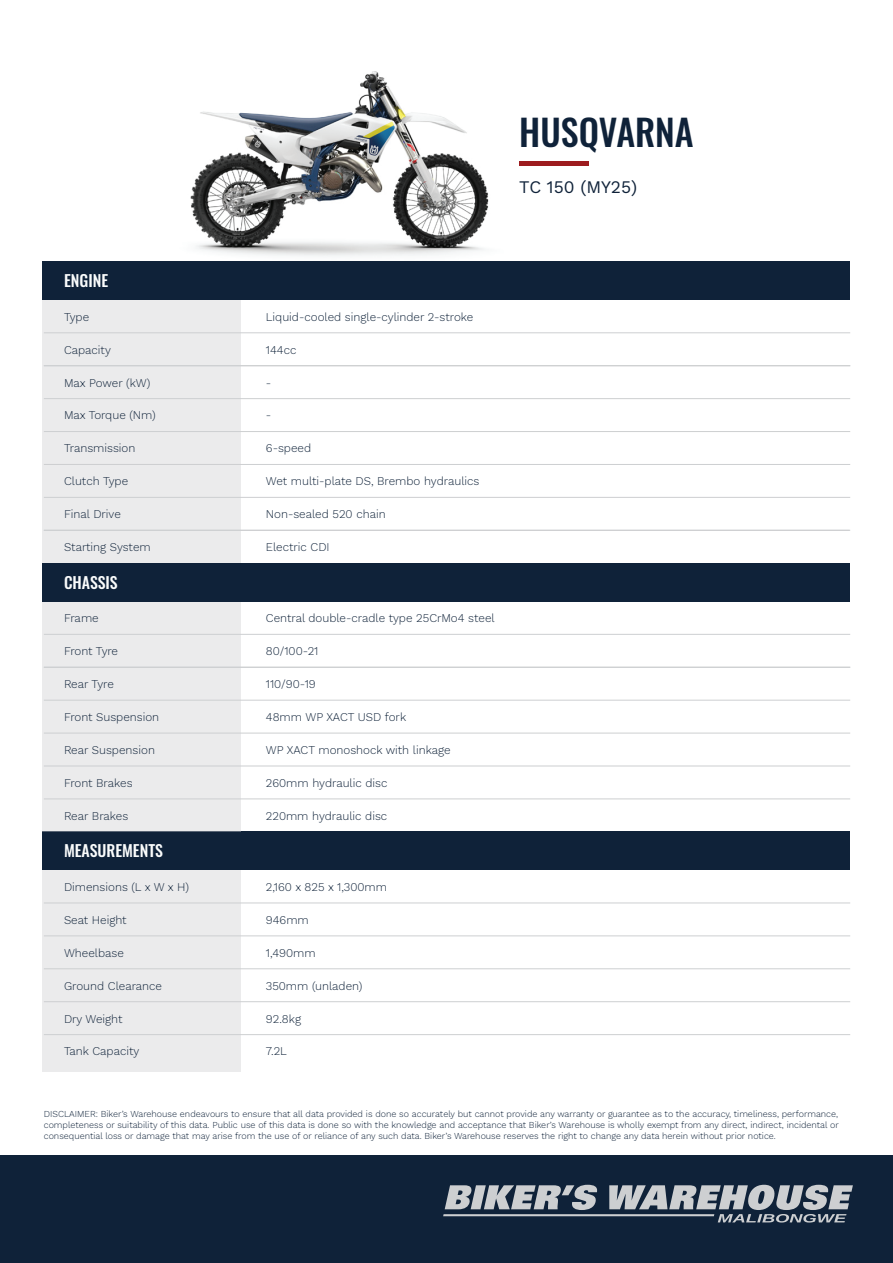
<style>
.page{position:relative;width:893px;height:1263px;background:#fff}
.page>*{position:absolute;margin:0;border:0;box-sizing:border-box;transform-origin:0 0}
.t1{font:500 36.15px "Oswald";color:#0f2239}
.t2{font:17.4px "Work Sans";color:#0f2239}
.t3{font:500 15.9px "Oswald";color:#fafcfc}
.t4{font:300 11.7px "Work Sans";color:#0f2239}
.t5{font:300 11.7px "Work Sans";letter-spacing:-.025em;color:#0f2239}
.t6{font:300 9px/10.8px "Work Sans";color:#0f2239;text-align:justify}
</style>
<div class="page">
<img style="left:174px;top:71px;width:338px;height:191px">
<div style="left:0;top:1155px;width:893px;height:108px;background:#0f2239"></div>
<svg style="left:443px;top:1185px;width:410px;height:37px"></svg>
<hr style="left:519px;top:162px;width:70px;height:4px;background:#9d1c1f">
<div style="left:43px;top:832px;width:807px;height:38px;background:#0f2239"></div>
<div style="left:43px;top:300px;width:198px;height:263px;background:#ebebec"></div>
<div style="left:43px;top:262px;width:807px;height:38px;background:#0f2239"></div>
<hr style="left:44px;top:332px;width:806px;height:1px;background:#cdcfd1">
<hr style="left:44px;top:365px;width:806px;height:1px;background:#cdcfd1">
<hr style="left:44px;top:398px;width:806px;height:1px;background:#cdcfd1">
<hr style="left:44px;top:431px;width:806px;height:1px;background:#cdcfd1">
<hr style="left:44px;top:464px;width:806px;height:1px;background:#cdcfd1">
<hr style="left:44px;top:497px;width:806px;height:1px;background:#cdcfd1">
<div style="left:43px;top:601px;width:198px;height:231px;background:#ebebec"></div>
<hr style="left:44px;top:634px;width:806px;height:1px;background:#cdcfd1">
<hr style="left:44px;top:667px;width:806px;height:1px;background:#cdcfd1">
<hr style="left:44px;top:700px;width:806px;height:1px;background:#cdcfd1">
<hr style="left:44px;top:733px;width:806px;height:1px;background:#cdcfd1">
<hr style="left:44px;top:766px;width:806px;height:1px;background:#cdcfd1">
<hr style="left:44px;top:798px;width:806px;height:1px;background:#cdcfd1">
<hr style="left:44px;top:530px;width:806px;height:1px;background:#cdcfd1">
<div style="left:43px;top:870px;width:198px;height:202px;background:#ebebec"></div>
<div style="left:43px;top:563px;width:807px;height:38px;background:#0f2239"></div>
<hr style="left:44px;top:902px;width:806px;height:1px;background:#cdcfd1">
<hr style="left:44px;top:935px;width:806px;height:1px;background:#cdcfd1">
<hr style="left:44px;top:968px;width:806px;height:1px;background:#cdcfd1">
<hr style="left:44px;top:1001px;width:806px;height:1px;background:#cdcfd1">
<hr style="left:44px;top:1034px;width:806px;height:1px;background:#cdcfd1">
<h1 class="t1" style="left:519px;top:101px;width:176px">HUSQVARNA</h1>
<h2 class="t2" style="left:519px;top:174px;width:119px">TC 150 (MY25)</h2>
<h3 class="t3" style="left:64px;top:266px;width:46px">ENGINE</h3>
<p class="t4" style="left:64px;top:308px;width:27px">Type</p>
<p class="t4" style="left:266px;top:308px;width:209px">Liquid-cooled single-cylinder 2-stroke</p>
<p class="t4" style="left:64px;top:341px;width:48px">Capacity</p>
<p class="t4" style="left:266px;top:341px;width:32px">144cc</p>
<p class="t4" style="left:64px;top:374px;width:88px">Max Power (kW)</p>
<p class="t4" style="left:266px;top:374px;width:7px">-</p>
<p class="t4" style="left:64px;top:407px;width:93px">Max Torque (Nm)</p>
<p class="t4" style="left:266px;top:407px;width:7px">-</p>
<p class="t4" style="left:64px;top:439px;width:73px">Transmission</p>
<p class="t4" style="left:266px;top:439px;width:47px">6-speed</p>
<p class="t4" style="left:64px;top:472px;width:66px">Clutch Type</p>
<p class="t4" style="left:266px;top:472px;width:215px">Wet multi-plate DS, Brembo hydraulics</p>
<p class="t4" style="left:64px;top:505px;width:58px">Final Drive</p>
<p class="t4" style="left:266px;top:505px;width:121px">Non-sealed 520 chain</p>
<p class="t4" style="left:64px;top:538px;width:88px">Starting System</p>
<p class="t4" style="left:266px;top:538px;width:65px">Electric CDI</p>
<h3 class="t3" style="left:64px;top:568px;width:55px">CHASSIS</h3>
<p class="t4" style="left:64px;top:609px;width:36px">Frame</p>
<p class="t4" style="left:266px;top:609px;width:230px">Central double-cradle type 25CrMo4 steel</p>
<p class="t5" style="left:64px;top:642px;width:56px">Front Tyre</p>
<p class="t4" style="left:266px;top:642px;width:54px">80/100-21</p>
<p class="t4" style="left:64px;top:675px;width:51px">Rear Tyre</p>
<p class="t4" style="left:266px;top:675px;width:51px">110/90-19</p>
<p class="t4" style="left:64px;top:708px;width:97px">Front Suspension</p>
<p class="t4" style="left:266px;top:708px;width:142px">48mm WP XACT USD fork</p>
<p class="t4" style="left:64px;top:741px;width:92px">Rear Suspension</p>
<p class="t4" style="left:266px;top:741px;width:186px">WP XACT monoshock with linkage</p>
<p class="t4" style="left:64px;top:774px;width:70px">Front Brakes</p>
<p class="t4" style="left:266px;top:774px;width:123px">260mm hydraulic disc</p>
<p class="t4" style="left:64px;top:807px;width:66px">Rear Brakes</p>
<p class="t4" style="left:266px;top:807px;width:123px">220mm hydraulic disc</p>
<h3 class="t3" style="left:64px;top:837px;width:101px">MEASUREMENTS</h3>
<p class="t4" style="left:64px;top:878px;width:126px">Dimensions (L x W x H)</p>
<p class="t4" style="left:266px;top:878px;width:123px">2,160 x 825 x 1,300mm</p>
<p class="t4" style="left:64px;top:911px;width:64px">Seat Height</p>
<p class="t4" style="left:266px;top:911px;width:44px">946mm</p>
<p class="t4" style="left:64px;top:944px;width:62px">Wheelbase</p>
<p class="t4" style="left:266px;top:944px;width:51px">1,490mm</p>
<p class="t4" style="left:64px;top:977px;width:100px">Ground Clearance</p>
<p class="t4" style="left:266px;top:977px;width:98px">350mm (unladen)</p>
<p class="t4" style="left:64px;top:1010px;width:60px">Dry Weight</p>
<p class="t4" style="left:266px;top:1010px;width:37px">92.8kg</p>
<p class="t4" style="left:64px;top:1042px;width:77px">Tank Capacity</p>
<p class="t4" style="left:266px;top:1042px;width:23px">7.2L</p>
<p class="t6" style="left:44px;top:1108px;width:796px">DISCLAIMER: Biker’s Warehouse endeavours to ensure that all data provided is done so accurately but cannot provide any warranty or guarantee as to the accuracy, timeliness, performance, completeness or suitability of this data. Public use of this data is done so with the knowledge and acceptance that Biker’s Warehouse is wholly exempt from any direct, indirect, incidental or consequential loss or damage that may arise from the use of or reliance of any such data. Biker’s Warehouse reserves the right to change any data herein without prior notice.</p>
</div>
